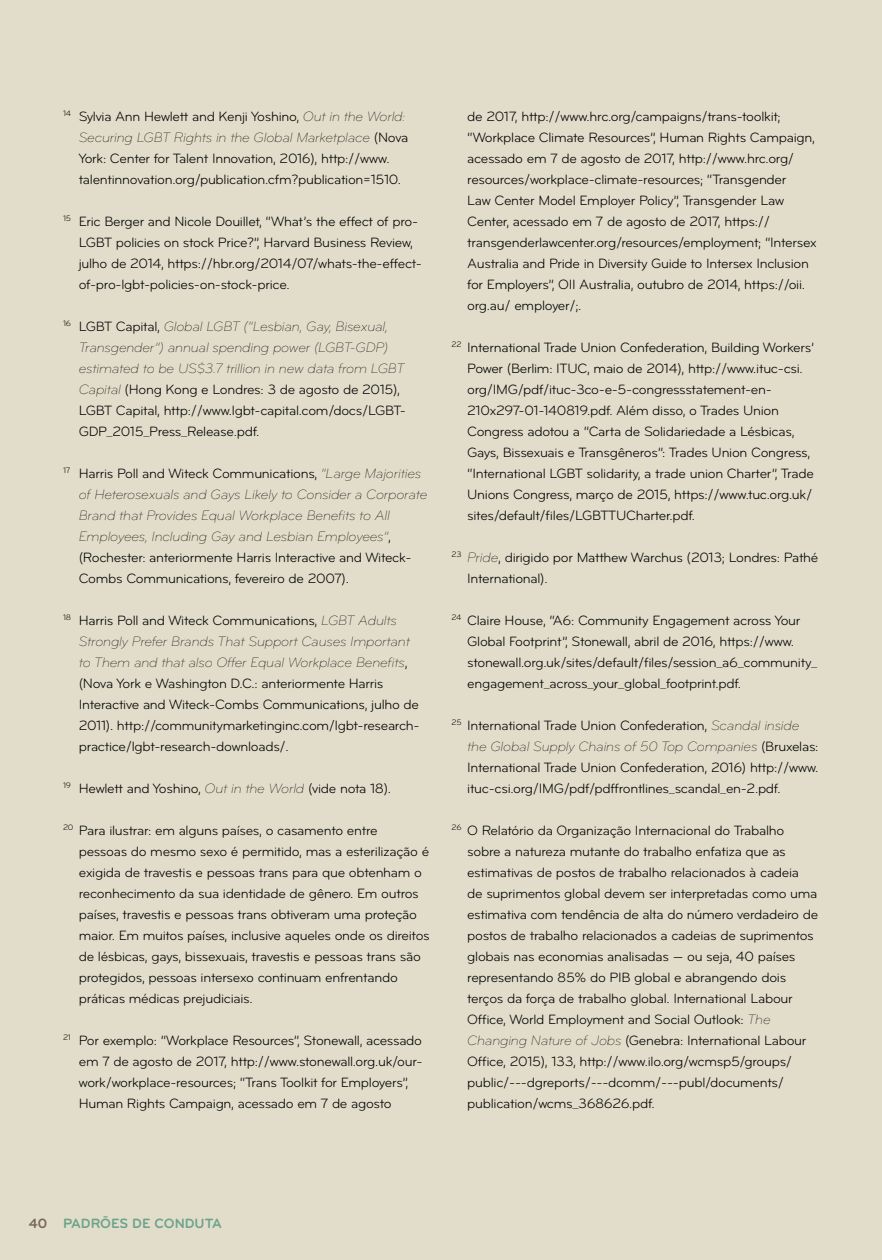
<style>
.page{position:relative;width:882px;height:1260px;background:#e2ddcb}
.page>*{position:absolute;margin:0;border:0;box-sizing:border-box;transform-origin:0 0}
.t1{font:14px/21px "Bryant Pro";letter-spacing:-.02em;color:#000}
.t2{font:italic 300 14px/21px "Bryant Pro";letter-spacing:-.02em;color:#000}
.t3{font:700 14px "Bryant Pro";color:#6ba489}
.s1{font-weight:300;font-style:italic}
.s2{font-weight:400;font-style:normal}
.s3{color:#786658}
</style>
<div class="page">
<p class="t1" style="left:79px;top:106px;width:331px;text-indent:-16px"><sup>14</sup> Sylvia Ann Hewlett and Kenji Yoshino, <span class="s1">Out in the World:<br>Securing LGBT Rights in the Global Marketplace</span> (Nova York: Center for Talent Innovation, 2016), http://www. talentinnovation.org/publication.cfm?publication=1510.</p>
<p class="t1" style="left:79px;top:211px;width:345px;text-indent:-16px"><sup>15</sup> Eric Berger and Nicole Douillet, “What’s the effect of pro-LGBT policies on stock Price?”, Harvard Business Review, julho de 2014, https://hbr.org/2014/07/whats-the-effect&shy;of-pro-lgbt-policies-on-stock-price.</p>
<p class="t2" style="left:79px;top:316px;width:329px;text-indent:-16px"><sup>16</sup> <span class="s2">LGBT Capital,</span> Global LGBT (“Lesbian, Gay, Bisexual, Transgender”) annual spending power (LGBT-GDP) estimated to be US$3.7 trillion in new data from LGBT Capital <span class="s2">(Hong Kong e Londres: 3 de agosto de 2015), LGBT Capital, http://www.lgbt-capital.com/docs/LGBT-GDP_2015_Press_Release.pdf.</span></p>
<p class="t2" style="left:79px;top:463px;width:350px;text-indent:-16px"><sup>17</sup> <span class="s2">Harris Poll and Witeck Communications,</span> “Large Majorities of Heterosexuals and Gays Likely to Consider a Corporate Brand that Provides Equal Workplace Benefits to All Employees, Including Gay and Lesbian Employees”<span class="s2">, (Rochester: anteriormente Harris Interactive and Witeck-Combs Communications, fevereiro de 2007).</span></p>
<p class="t1" style="left:79px;top:610px;width:342px;text-indent:-16px"><sup>18</sup> Harris Poll and Witeck Communications, <span class="s1">LGBT Adults Strongly Prefer Brands That Support Causes Important to Them and that also Offer Equal Workplace Benefits</span>, (Nova York e Washington D.C.: anteriormente Harris Interactive and Witeck-Combs Communications, julho de 2011). http://communitymarketinginc.com/lgbt-research&shy;practice/lgbt-research-downloads/.</p>
<p class="t1" style="left:63px;top:778px;width:330px"><sup>19</sup> Hewlett and Yoshino, <span class="s1">Out in the World</span> (vide nota 18).</p>
<p class="t1" style="left:79px;top:820px;width:352px;text-indent:-16px"><sup>20</sup> Para ilustrar: em alguns países, o casamento entre<br>pessoas do mesmo sexo é permitido, mas a esterilização é exigida de travestis e pessoas trans para que obtenham o reconhecimento da sua identidade de gênero. Em outros países, travestis e pessoas trans obtiveram uma proteção maior. Em muitos países, inclusive aqueles onde os direitos de lésbicas, gays, bissexuais, travestis e pessoas trans são protegidos, pessoas intersexo continuam enfrentando práticas médicas prejudiciais.</p>
<p class="t1" style="left:79px;top:1030px;width:346px;text-indent:-16px"><sup>21</sup> Por exemplo: “Workplace Resources”, Stonewall, acessado em 7 de agosto de 2017, http://www.stonewall.org.uk/our&shy;work/workplace-resources; “Trans Toolkit for Employers”, Human Rights Campaign, acessado em 7 de agosto</p>
<p class="t1" style="left:467px;top:106px;width:351px">de 2017, http://www.hrc.org/campaigns/trans-toolkit; “Workplace Climate Resources”, Human Rights Campaign, acessado em 7 de agosto de 2017, http://www.hrc.org/ resources/workplace-climate-resources; “Transgender<br>Law Center Model Employer Policy”, Transgender Law Center, acessado em 7 de agosto de 2017, https:// transgenderlawcenter.org/resources/employment; “Intersex Australia and Pride in Diversity Guide to Intersex Inclusion for Employers”, OII Australia, outubro de 2014, https://oii. org.au/ employer/;.</p>
<p class="t1" style="left:467px;top:337px;width:348px;text-indent:-16px"><sup>22</sup> International Trade Union Confederation, Building Workers’ Power (Berlim: ITUC, maio de 2014), http://www.ituc-csi. org/IMG/pdf/ituc-3co-e-5-congressstatement-en-210x297-01-140819.pdf. Além disso, o Trades Union Congress adotou a “Carta de Solidariedade a Lésbicas, Gays, Bissexuais e Transgêneros”: Trades Union Congress, “International LGBT solidarity, a trade union Charter”, Trade Unions Congress, março de 2015, https://www.tuc.org.uk/ sites/default/files/LGBTTUCharter.pdf.</p>
<p class="t1" style="left:467px;top:547px;width:353px;text-indent:-16px"><sup>23</sup> <span class="s1">Pride</span>, dirigido por Matthew Warchus (2013; Londres: Pathé<br>International).</p>
<p class="t1" style="left:467px;top:610px;width:352px;text-indent:-16px"><sup>24</sup> Claire House, “A6: Community Engagement across Your Global Footprint”, Stonewall, abril de 2016, https://www. stonewall.org.uk/sites/default/files/session_a6_community_ engagement_across_your_global_footprint.pdf.</p>
<p class="t1" style="left:467px;top:715px;width:353px;text-indent:-16px"><sup>25</sup> International Trade Union Confederation, <span class="s1">Scandal inside the Global Supply Chains of 50 Top Companies</span> (Bruxelas:<br>International Trade Union Confederation, 2016) http://www. ituc-csi.org/IMG/pdf/pdffrontlines_scandal_en-2.pdf.</p>
<p class="t1" style="left:467px;top:820px;width:352px;text-indent:-16px"><sup>26</sup> O Relatório da Organização Internacional do Trabalho sobre a natureza mutante do trabalho enfatiza que as estimativas de postos de trabalho relacionados à cadeia<br>de suprimentos global devem ser interpretadas como uma estimativa com tendência de alta do número verdadeiro de postos de trabalho relacionados a cadeias de suprimentos globais nas economias analisadas — ou seja, 40 países representando 85% do PIB global e abrangendo dois terços da força de trabalho global. International Labour Office, World Employment and Social Outlook: <span class="s1">The Changing Nature of Jobs</span> (Genebra: International Labour Office, 2015), 133, http://www.ilo.org/wcmsp5/groups/ public/---dgreports/---dcomm/---publ/documents/ publication/wcms_368626.pdf.</p>
<p class="t3" style="left:29px;top:1216px;width:195px"><span class="s3">40</span> PADRÕES DE CONDUTA</p>
</div>
